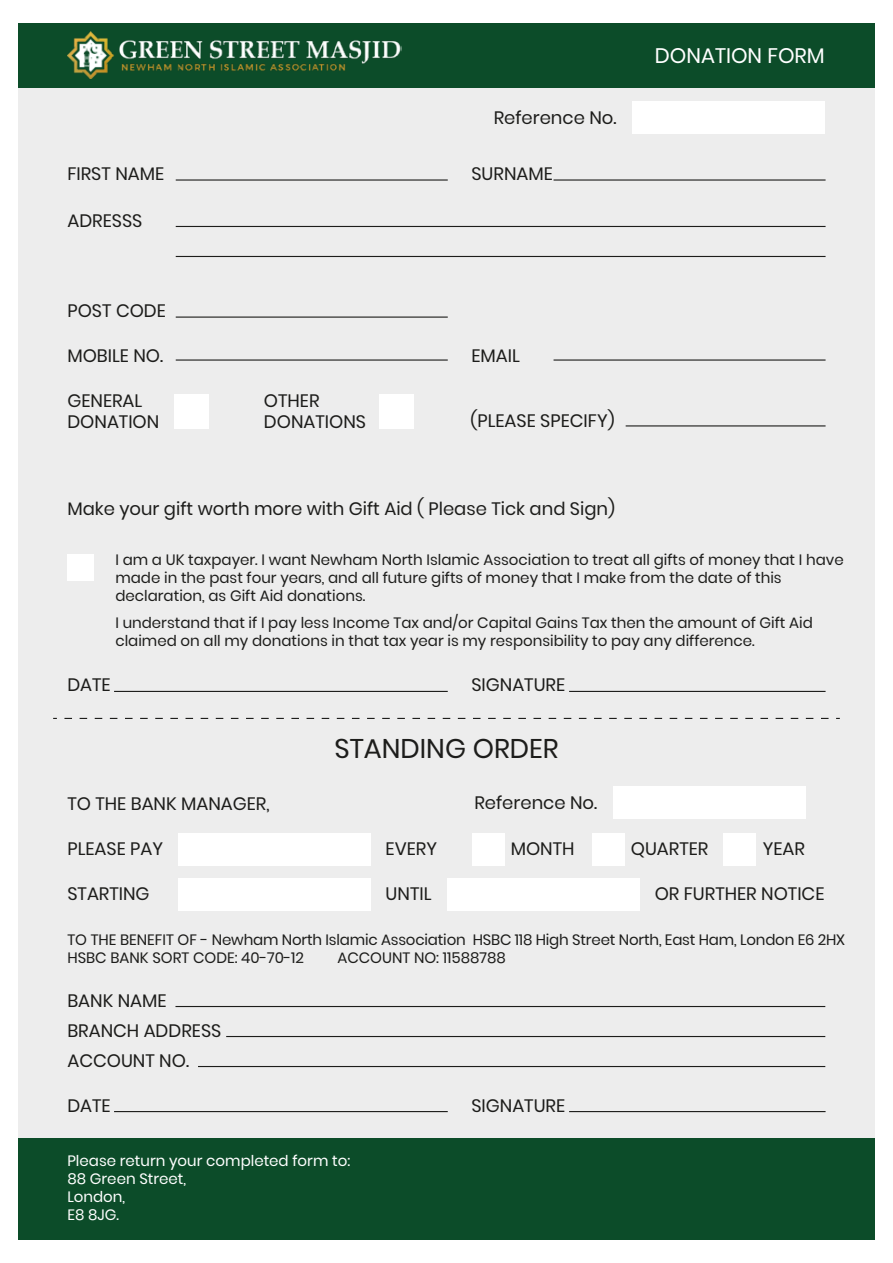
<style>
.page{position:relative;width:893px;height:1263px;background:#fff}
.page>*{position:absolute;margin:0;border:0;box-sizing:border-box;transform-origin:0 0}
.t1{font:27px "Poppins";color:#1d1d1b}
.t2{font:21px "Poppins";color:#fff}
.t3{font:18px/21.6px "Poppins";color:#1d1d1b}
.t4{font:15px/18px "Poppins";color:#1d1d1b}
.t5{font:15px/18px "Poppins";color:#fff}
</style>
<div class="page">
<div style="left:18px;top:23px;width:856px;height:1217px;background:#ededed"></div>
<div style="left:18px;top:23px;width:856px;height:65px;background:#0c4c29"></div>
<div style="left:18px;top:1138px;width:856px;height:102px;background:#0c4c29"></div>
<svg style="left:64px;top:718px;width:776px;height:1px"></svg>
<hr style="left:176px;top:179px;width:272px;height:2px;background:#1d1d1b">
<hr style="left:176px;top:316px;width:272px;height:2px;background:#1d1d1b">
<hr style="left:176px;top:226px;width:650px;height:1px;background:#1d1d1b">
<hr style="left:176px;top:256px;width:650px;height:1px;background:#1d1d1b">
<hr style="left:554px;top:179px;width:272px;height:2px;background:#1d1d1b">
<hr style="left:176px;top:359px;width:272px;height:2px;background:#1d1d1b">
<hr style="left:554px;top:359px;width:272px;height:2px;background:#1d1d1b">
<hr style="left:114px;top:691px;width:334px;height:1px;background:#1d1d1b">
<hr style="left:569px;top:691px;width:257px;height:1px;background:#1d1d1b">
<hr style="left:626px;top:425px;width:200px;height:1px;background:#1d1d1b">
<div style="left:174px;top:394px;width:34px;height:34px;background:#fff"></div>
<div style="left:67px;top:554px;width:27px;height:26px;background:#fff"></div>
<div style="left:380px;top:394px;width:34px;height:34px;background:#fff"></div>
<div style="left:632px;top:102px;width:193px;height:32px;background:#fff"></div>
<div style="left:613px;top:787px;width:192px;height:32px;background:#fff"></div>
<hr style="left:175px;top:1006px;width:650px;height:1px;background:#1d1d1b">
<hr style="left:114px;top:1111px;width:334px;height:1px;background:#1d1d1b">
<hr style="left:569px;top:1111px;width:257px;height:1px;background:#1d1d1b">
<div style="left:178px;top:833px;width:193px;height:32px;background:#fff"></div>
<div style="left:178px;top:878px;width:193px;height:32px;background:#fff"></div>
<div style="left:447px;top:878px;width:193px;height:32px;background:#fff"></div>
<div style="left:473px;top:833px;width:32px;height:32px;background:#fff"></div>
<div style="left:593px;top:833px;width:32px;height:32px;background:#fff"></div>
<div style="left:723px;top:833px;width:32px;height:32px;background:#fff"></div>
<hr style="left:226px;top:1036px;width:599px;height:1px;background:#1d1d1b">
<hr style="left:198px;top:1066px;width:627px;height:1px;background:#1d1d1b">
<img style="left:67px;top:32px;width:335px;height:47px">
<p class="t3" style="left:67px;top:163px;width:98px">FIRST NAME</p>
<p class="t3" style="left:67px;top:209px;width:77px">ADRESSS</p>
<p class="t3" style="left:494px;top:107px;width:124px">Reference No.</p>
<p class="t3" style="left:471px;top:163px;width:83px">SURNAME</p>
<p class="t3" style="left:67px;top:299px;width:100px">POST CODE</p>
<p class="t3" style="left:67px;top:344px;width:97px">MOBILE NO.</p>
<p class="t3" style="left:471px;top:344px;width:50px">EMAIL</p>
<p class="t3" style="left:67px;top:389px;width:93px">GENERAL<br>DONATION</p>
<p class="t3" style="left:264px;top:389px;width:104px">OTHER<br>DONATIONS</p>
<p class="t3" style="left:470px;top:410px;width:146px">(PLEASE SPECIFY)</p>
<h2 class="t2" style="left:655px;top:43px;width:171px">DONATION FORM</h2>
<p class="t3" style="left:67px;top:498px;width:549px">Make your gift worth more with Gift Aid ( Please Tick and Sign)</p>
<p class="t4" style="left:115px;top:551px;width:730px">I am a UK taxpayer. I want Newham North Islamic Association to treat all gifts of money that I have made in the past four years, and all future gifts of money that I make from the date of this declaration, as Gift Aid donations.</p>
<p class="t4" style="left:115px;top:614px;width:699px">I understand that if I pay less Income Tax and/or Capital Gains Tax then the amount of Gift Aid claimed on all my donations in that tax year is my responsibility to pay any difference.</p>
<p class="t3" style="left:67px;top:674px;width:45px">DATE</p>
<p class="t3" style="left:471px;top:674px;width:95px">SIGNATURE</p>
<h1 class="t1" style="left:334px;top:733px;width:226px">STANDING ORDER</h1>
<p class="t3" style="left:67px;top:793px;width:204px">TO THE BANK MANAGER,</p>
<p class="t3" style="left:474px;top:792px;width:124px">Reference No.</p>
<p class="t3" style="left:67px;top:838px;width:97px">PLEASE PAY</p>
<p class="t3" style="left:386px;top:838px;width:53px">EVERY</p>
<p class="t3" style="left:511px;top:838px;width:65px">MONTH</p>
<p class="t3" style="left:631px;top:838px;width:79px">QUARTER</p>
<p class="t3" style="left:763px;top:838px;width:44px">YEAR</p>
<p class="t3" style="left:67px;top:883px;width:84px">STARTING</p>
<p class="t3" style="left:386px;top:883px;width:47px">UNTIL</p>
<p class="t3" style="left:655px;top:883px;width:171px">OR FURTHER NOTICE</p>
<p class="t4" style="left:67px;top:931px;width:779px">TO THE BENEFIT OF - Newham North Islamic Association HSBC 118 High Street North, East Ham, London E6 2HX<br>HSBC BANK SORT CODE: 40-70-12</p>
<p class="t4" style="left:337px;top:949px;width:170px">ACCOUNT NO: 11588788</p>
<p class="t3" style="left:67px;top:986px;width:156px;line-height:30px">BANK NAME<br>BRANCH ADDRESS<br>ACCOUNT NO.</p>
<p class="t3" style="left:67px;top:1094px;width:45px">DATE</p>
<p class="t3" style="left:471px;top:1094px;width:95px">SIGNATURE</p>
<p class="t5" style="left:67px;top:1151px;width:284px">Please return your completed form to:<br>88 Green Street,<br>London,<br>E8 8JG.</p>
</div>
